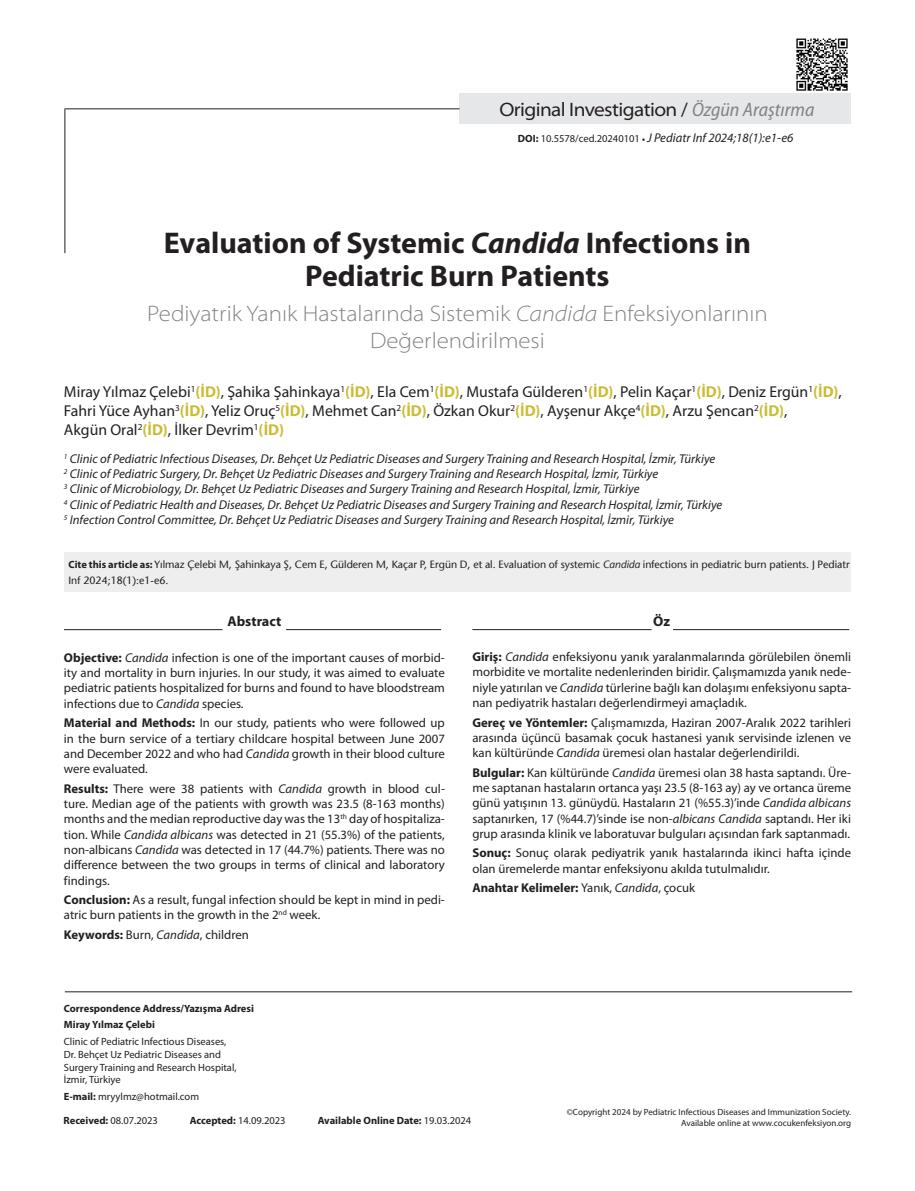
<style>
.page{position:relative;width:915px;height:1191px;background:#fff}
.page>*{position:absolute;margin:0;border:0;box-sizing:border-box;transform-origin:0 0}
.t1{font:700 30px/33px "Myriad Pro";color:#231f20;text-align:center}
.t2{font:300 semi-expanded 22.5px/27px "Myriad Pro";color:#808285;text-align:center}
.t3{font:semi-expanded 19.5px "Myriad Pro";letter-spacing:-.03em;color:#231f20}
.t4{font:15.75px/18.9px "Myriad Pro";color:#231f20}
.t5{font:700 14.25px "Myriad Pro";color:#231f20}
.t6{font:12.75px/15.3px "Myriad Pro";color:#231f20;text-align:justify}
.t7{font:italic 12.75px/15.3px "Myriad Pro";color:#231f20}
.t8{font:700 12.75px "Myriad Pro";color:#231f20}
.t9{font:10.5px/12.6px "Myriad Pro";color:#231f20}
.t10{font:500 10.5px/15.8px "Stone Sans Std";color:#231f20}
.t11{font:700 10.5px/16.8px "Myriad Pro";color:#231f20}
.t12{font:9px/10.8px "Myriad Pro";color:#231f20;text-align:right}
.s1{font-stretch:normal}
.s2{font-style:italic;font-stretch:semi-condensed;color:#808285}
.s3{font-weight:700;font-style:normal;font-size:10.5px}
.s4{font-style:normal;font-size:10.5px}
.s5{font-weight:700;font-style:normal;font-size:9px}
.s6{font-style:italic}
.s7{font-weight:700;color:#cabd34}
.s8{font-family:"Myriad Pro";font-weight:700}
.s9{font-weight:700}
.s10{font-weight:400}
.s11{font-weight:400;font-style:italic}
</style>
<div class="page">
<img style="left:796px;top:38px;width:52px;height:53px">
<div style="left:459px;top:94px;width:391px;height:30px;background:#e6e7e9"></div>
<hr style="left:64px;top:108px;width:1px;height:145px;background:#231f20">
<hr style="left:65px;top:108px;width:394px;height:1px;background:#231f20">
<hr style="left:65px;top:991px;width:786px;height:1px;background:#231f20">
<div style="left:64px;top:552px;width:786px;height:40px;background:#eeeeef"></div>
<hr style="left:472px;top:629px;width:179px;height:1px;background:#231f20">
<hr style="left:672px;top:629px;width:177px;height:1px;background:#231f20">
<hr style="left:64px;top:629px;width:158px;height:1px;background:#231f20">
<hr style="left:286px;top:629px;width:155px;height:1px;background:#231f20">
<h3 class="t3" style="left:499px;top:99px;width:316px">Original Investigation <span class="s1">/</span> <span class="s2">Özgün Araştırma</span></h3>
<p class="t7" style="left:517px;top:131px;width:277px"><span class="s3">DOI:</span> <span class="s4">10.5578/ced.20240101</span> <span class="s5">•</span> J Pediatr Inf 2024;18(1):e1-e6</p>
<h1 class="t1" style="left:164px;top:226px;width:588px">Evaluation of Systemic <span class="s6">Candida</span> Infections in<br>Pediatric Burn Patients</h1>
<h2 class="t2" style="left:147px;top:300px;width:622px">Pediyatrik Yanık Hastalarında Sistemik <span class="s6">Candida</span> Enfeksiyonlarının<br>Değerlendirilmesi</h2>
<p class="t4" style="left:64px;top:382px;width:779px">Miray Yılmaz Çelebi<sup>1</sup><span class="s7">(İD)</span>, Şahika Şahinkaya<sup>1</sup><span class="s7">(İD)</span>, Ela Cem<sup>1</sup><span class="s7">(İD)</span>, Mustafa Gülderen<sup>1</sup><span class="s7">(İD)</span>, Pelin Kaçar<sup>1</sup><span class="s7">(İD)</span>, Deniz Ergün<sup>1</sup><span class="s7">(İD)</span>,<br>Fahri Yüce Ayhan<sup>3</sup><span class="s7">(İD)</span>, Yeliz Oruç<sup>5</sup><span class="s7">(İD)</span>, Mehmet Can<sup>2</sup><span class="s7">(İD)</span>, Özkan Okur<sup>2</sup><span class="s7">(İD)</span>, Ayşenur Akçe<sup>4</sup><span class="s7">(İD)</span>, Arzu Şencan<sup>2</sup><span class="s7">(İD)</span>,<br>Akgün Oral<sup>2</sup><span class="s7">(İD)</span>, İlker Devrim<sup>1</sup><span class="s7">(İD)</span></p>
<p class="t7" style="left:64px;top:451px;width:659px"><sup>1</sup> Clinic of Pediatric Infectious Diseases, Dr. Behçet Uz Pediatric Diseases and Surgery Training and Research Hospital, İzmir, Türkiye<br><sup>2</sup> Clinic of Pediatric Surgery, Dr. Behçet Uz Pediatric Diseases and Surgery Training and Research Hospital, İzmir, Türkiye<br><sup>3</sup> Clinic of Microbiology, Dr. Behçet Uz Pediatric Diseases and Surgery Training and Research Hospital, İzmir, Türkiye<br><sup>4</sup> Clinic of Pediatric Health and Diseases, Dr. Behçet Uz Pediatric Diseases and Surgery Training and Research Hospital, İzmir, Türkiye <sup>5</sup> Infection Control Committee, Dr. Behçet Uz Pediatric Diseases and Surgery Training and Research Hospital, İzmir, Türkiye</p>
<p class="t10" style="left:68px;top:557px;width:782px"><span class="s8">Cite this article as:</span> Yılmaz Çelebi M, Şahinkaya Ş, Cem E, Gülderen M, Kaçar P, Ergün D, et al. Evaluation of systemic <span class="s6">Candida</span> infections in pediatric burn patients. J Pediatr<br>Inf 2024;18(1):e1-e6.</p>
<p class="t5" style="left:227px;top:613px;width:55px">Abstract</p>
<p class="t6" style="left:64px;top:650px;width:382px"><span class="s9">Objective:</span> <span class="s6">Candida</span> infection is one of the important causes of morbid&shy;ity and mortality in burn injuries. In our study, it was aimed to evaluate pediatric patients hospitalized for burns and found to have bloodstream infections due to <span class="s6">Candida</span> species.</p>
<p class="t6" style="left:64px;top:715px;width:382px"><span class="s9">Material and Methods:</span> In our study, patients who were followed up in the burn service of a tertiary childcare hospital between June 2007 and December 2022 and who had <span class="s6">Candida</span> growth in their blood culture were evaluated.</p>
<p class="t6" style="left:64px;top:781px;width:382px"><span class="s9">Results:</span> There were 38 patients with <span class="s6">Candida</span> growth in blood cul&shy;ture. Median age of the patients with growth was 23.5 (8-163 months) months and the median reproductive day was the 13<sup>th</sup> day of hospitaliza&shy;tion. While <span class="s6">Candida albicans</span> was detected in 21 (55.3%) of the patients, non-albicans <span class="s6">Candida</span> was detected in 17 (44.7%) patients. There was no difference between the two groups in terms of clinical and laboratory findings.</p>
<p class="t6" style="left:64px;top:892px;width:382px"><span class="s9">Conclusion:</span> As a result, fungal infection should be kept in mind in pedi&shy;atric burn patients in the growth in the 2<sup>nd</sup> week.</p>
<p class="t6" style="left:64px;top:927px;width:186px"><span class="s9">Keywords:</span> Burn, <span class="s6">Candida</span>, children</p>
<p class="t11" style="left:64px;top:999px;width:191px">Correspondence Address/Yazışma Adresi<br>Miray Yılmaz Çelebi</p>
<p class="t9" style="left:64px;top:1035px;width:174px">Clinic of Pediatric Infectious Diseases, Dr. Behçet Uz Pediatric Diseases and Surgery Training and Research Hospital, İzmir, Türkiye</p>
<p class="t9" style="left:64px;top:1090px;width:137px"><span class="s9">E-mail:</span> mryylmz@hotmail.com</p>
<p class="t5" style="left:653px;top:613px;width:18px">Öz</p>
<p class="t6" style="left:472px;top:649px;width:380px"><span class="s9">Giriş:</span> <span class="s6">Candida</span> enfeksiyonu yanık yaralanmalarında görülebilen önemli morbidite ve mortalite nedenlerinden biridir. Çalışmamızda yanık nede&shy;niyle yatırılan ve <span class="s6">Candida</span> türlerine bağlı kan dolaşımı enfeksiyonu sapta&shy;nan pediyatrik hastaları değerlendirmeyi amaçladık.</p>
<p class="t6" style="left:472px;top:715px;width:380px"><span class="s9">Gereç ve Yöntemler:</span> Çalışmamızda, Haziran 2007-Aralık 2022 tarihleri arasında üçüncü basamak çocuk hastanesi yanık servisinde izlenen ve kan kültüründe <span class="s6">Candida</span> üremesi olan hastalar değerlendirildi.</p>
<p class="t6" style="left:472px;top:765px;width:380px"><span class="s9">Bulgular:</span> Kan kültüründe <span class="s6">Candida</span> üremesi olan 38 hasta saptandı. Üre&shy;me saptanan hastaların ortanca yaşı 23.5 (8-163 ay) ay ve ortanca üreme günü yatışının 13. günüydü. Hastaların 21 (%55.3)’inde <span class="s6">Candida albicans </span>saptanırken, 17 (%44.7)’sinde ise non-<span class="s6">albicans Candida</span> saptandı. Her iki grup arasında klinik ve laboratuvar bulguları açısından fark saptanmadı.</p>
<p class="t6" style="left:472px;top:845px;width:380px"><span class="s9">Sonuç:</span> Sonuç olarak pediyatrik yanık hastalarında ikinci hafta içinde olan üremelerde mantar enfeksiyonu akılda tutulmalıdır.</p>
<p class="t8" style="left:472px;top:881px;width:224px">Anahtar Kelimeler: <span class="s10">Yanık,</span> <span class="s11">Candida</span><span class="s10">, çocuk</span></p>
<p class="t9" style="left:64px;top:1114px;width:96px"><span class="s9">Received:</span> 08.07.2023</p>
<p class="t9" style="left:190px;top:1114px;width:97px"><span class="s9">Accepted:</span> 14.09.2023</p>
<p class="t12" style="left:566px;top:1107px;width:286px">©Copyright 2024 by Pediatric Infectious Diseases and Immunization Society.<br>Available online at www.cocukenfeksiyon.org</p>
<p class="t11" style="left:317px;top:1112px;width:155px">Available Online Date: <span class="s10">19.03.2024</span></p>
</div>
